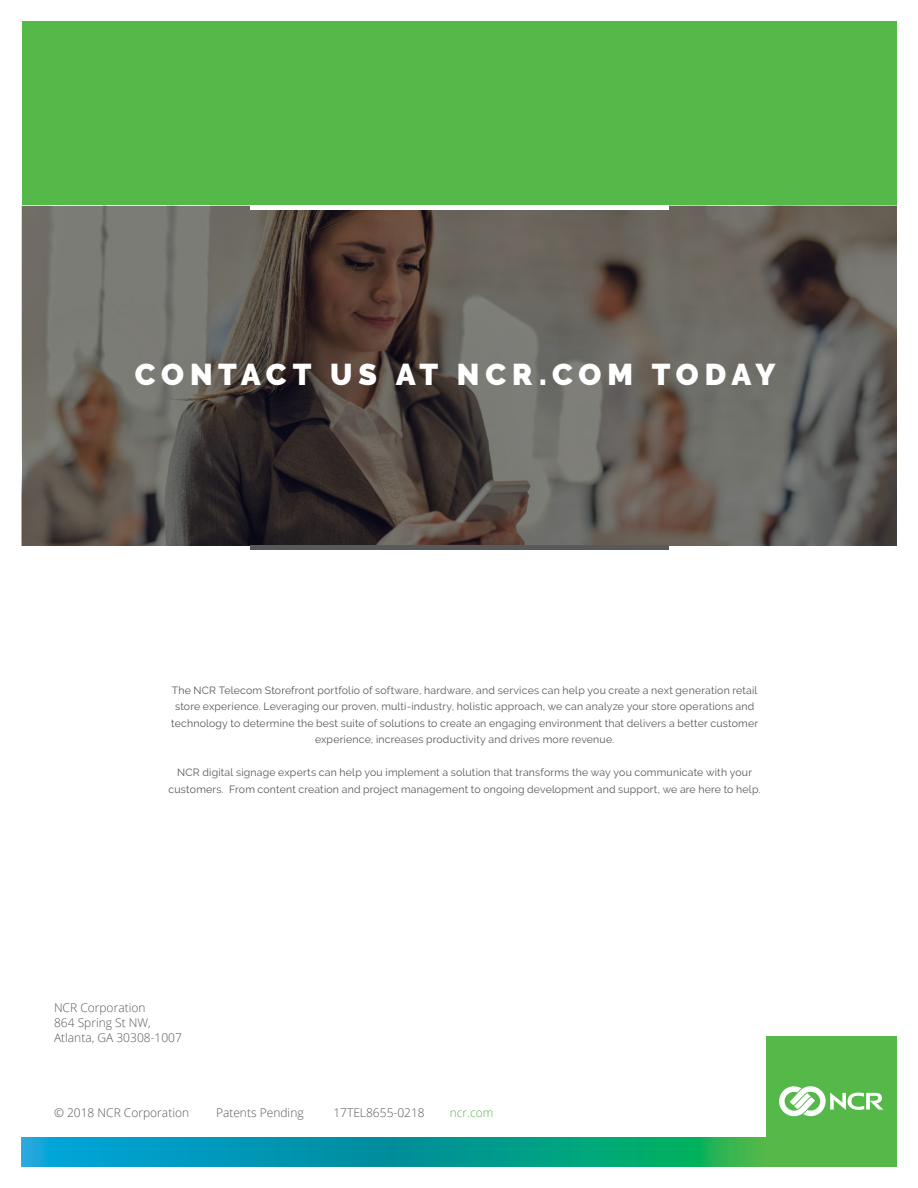
<style>
.page{position:relative;width:918px;height:1188px;background:#fff}
.page>*{position:absolute;margin:0;border:0;box-sizing:border-box;transform-origin:0 0}
.t1{font:900 30px "Raleway";letter-spacing:.185em;color:#fff}
.t2{font:300 12px/15px "Open Sans";color:#58595b}
.t3{font:300 12px "Open Sans";color:#54b948}
.t4{font:10.5px/16.5px "Raleway";letter-spacing:.02em;color:#58595b;text-align:center}
</style>
<div class="page">
<div style="left:22px;top:22px;width:874px;height:184px;background:#54b948"></div>
<svg style="left:22px;top:206px;width:874px;height:339px;background:#5e5852"></svg>
<hr style="left:250px;top:206px;width:418px;height:4px;background:#fff">
<div style="left:250px;top:545px;width:418px;height:5px;background:#58595b"></div>
<svg style="left:22px;top:1137px;width:744px;height:29px;background:#059f9a"></svg>
<div style="left:766px;top:1036px;width:130px;height:130px;background:#54b948"></div>
<svg style="left:779px;top:1086px;width:104px;height:30px"></svg>
<h1 class="t1" style="left:135px;top:357px;width:642px">CONTACT US AT NCR.COM TODAY</h1>
<p class="t4" style="left:171px;top:682px;width:588px">The NCR Telecom Storefront portfolio of software, hardware, and services can help you create a next generation retail store experience. Leveraging our proven, multi-industry, holistic approach, we can analyze your store operations and technology to determine the best suite of solutions to create an engaging environment that delivers a better customer experience, increases productivity and drives more revenue.</p>
<p class="t4" style="left:169px;top:764px;width:594px">NCR digital signage experts can help you implement a solution that transforms the way you communicate with your customers. From content creation and project management to ongoing development and support, we are here to help.</p>
<p class="t2" style="left:54px;top:999px;width:129px">NCR Corporation<br>864 Spring St NW,<br>Atlanta, GA 30308-1007</p>
<p class="t2" style="left:54px;top:1104px;width:137px">© 2018 NCR Corporation</p>
<p class="t2" style="left:216px;top:1104px;width:89px">Patents Pending</p>
<p class="t2" style="left:333px;top:1104px;width:93px">17TEL8655-0218</p>
<p class="t3" style="left:450px;top:1104px;width:45px">ncr.com</p>
</div>
